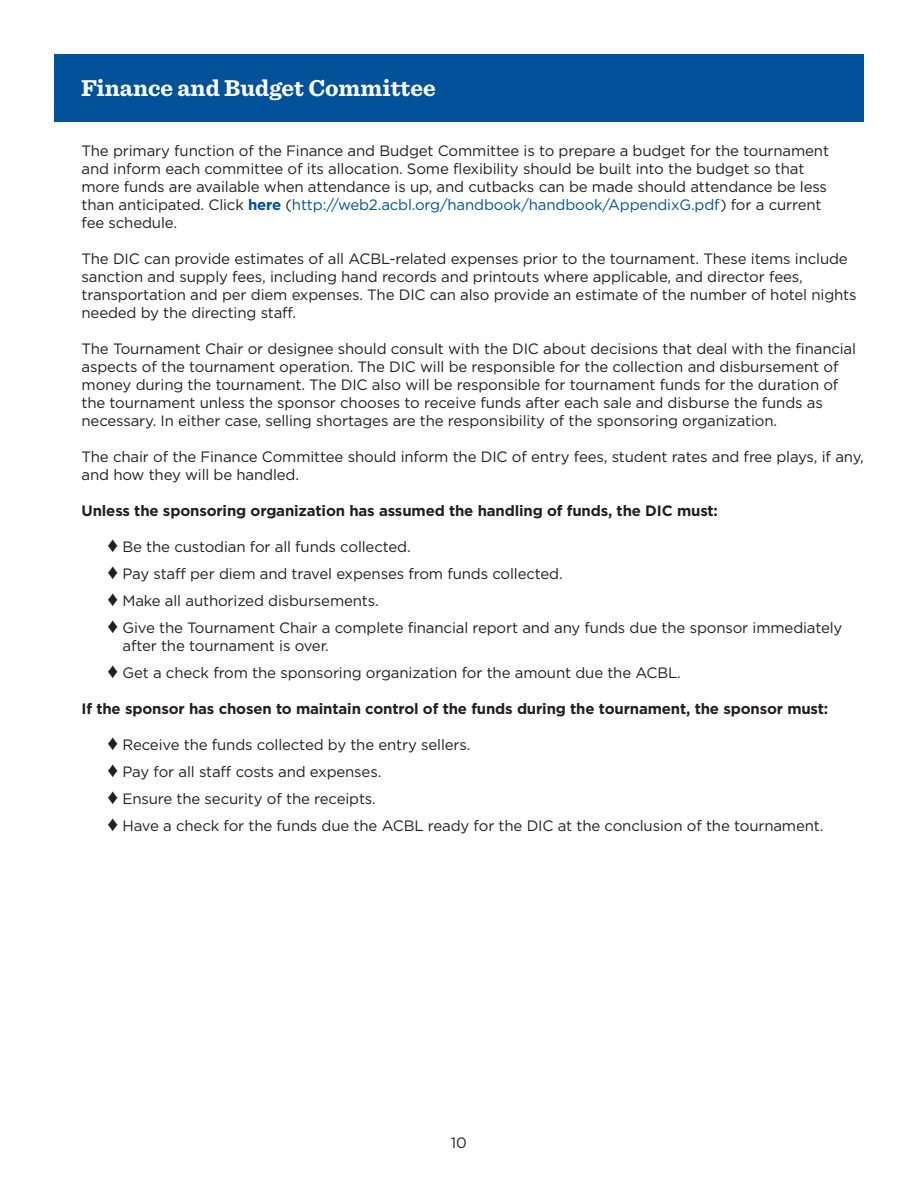
<style>
.page{position:relative;width:918px;height:1188px;background:#fff}
.page>*{position:absolute;margin:0;border:0;box-sizing:border-box;transform-origin:0 0}
.t1{font:700 24px "Sentinel";color:#fff}
.t2{font:15px/18px "Gotham";letter-spacing:-.01em;color:#231f20}
.t3{font:700 15px "Gotham";letter-spacing:-.01em;color:#231f20}
.s1{font-weight:700;color:#01529a}
.s2{color:#01529a}
.s3{font-family:"Arial";font-size:21px}
</style>
<div class="page">
<div style="left:54px;top:54px;width:810px;height:68px;background:#01529a"></div>
<h1 class="t1" style="left:81px;top:69px;width:356px">Finance and Budget Committee</h1>
<p class="t2" style="left:82px;top:141px;width:749px">The primary function of the Finance and Budget Committee is to prepare a budget for the tournament and inform each committee of its allocation. Some flexibility should be built into the budget so that more funds are available when attendance is up, and cutbacks can be made should attendance be less than anticipated. Click <span class="s1">here</span> (<span class="s2">http://web2.acbl.org/handbook/handbook/AppendixG.pdf</span>) for a current fee schedule.</p>
<p class="t2" style="left:82px;top:249px;width:777px">The DIC can provide estimates of all ACBL-related expenses prior to the tournament. These items include sanction and supply fees, including hand records and printouts where applicable, and director fees, transportation and per diem expenses. The DIC can also provide an estimate of the number of hotel nights needed by the directing staff.</p>
<p class="t2" style="left:82px;top:339px;width:776px">The Tournament Chair or designee should consult with the DIC about decisions that deal with the financial aspects of the tournament operation. The DIC will be responsible for the collection and disbursement of money during the tournament. The DIC also will be responsible for tournament funds for the duration of the tournament unless the sponsor chooses to receive funds after each sale and disburse the funds as necessary. In either case, selling shortages are the responsibility of the sponsoring organization.</p>
<p class="t2" style="left:82px;top:447px;width:784px">The chair of the Finance Committee should inform the DIC of entry fees, student rates and free plays, if any, and how they will be handled.</p>
<p class="t3" style="left:82px;top:500px;width:638px">Unless the sponsoring organization has assumed the handling of funds, the DIC must:</p>
<p class="t2" style="left:108px;top:533px;width:736px;line-height:27px"><span class="s3">♦</span> Be the custodian for all funds collected.<br><span class="s3">♦</span> Pay staff per diem and travel expenses from funds collected.<br><span class="s3">♦</span> Make all authorized disbursements.<br><span class="s3">♦</span> Give the Tournament Chair a complete financial report and any funds due the sponsor immediately</p>
<p class="t2" style="left:108px;top:632px;width:575px;line-height:27px;text-indent:15px">after the tournament is over.<br><span class="s3">♦</span> Get a check from the sponsoring organization for the amount due the ACBL.</p>
<p class="t3" style="left:82px;top:698px;width:748px">If the sponsor has chosen to maintain control of the funds during the tournament, the sponsor must:</p>
<p class="t2" style="left:108px;top:731px;width:717px;line-height:27px"><span class="s3">♦</span> Receive the funds collected by the entry sellers.<br><span class="s3">♦</span> Pay for all staff costs and expenses.<br><span class="s3">♦</span> Ensure the security of the receipts.<br><span class="s3">♦</span> Have a check for the funds due the ACBL ready for the DIC at the conclusion of the tournament.</p>
<p class="t2" style="left:451px;top:1133px;width:18px">10</p>
</div>
